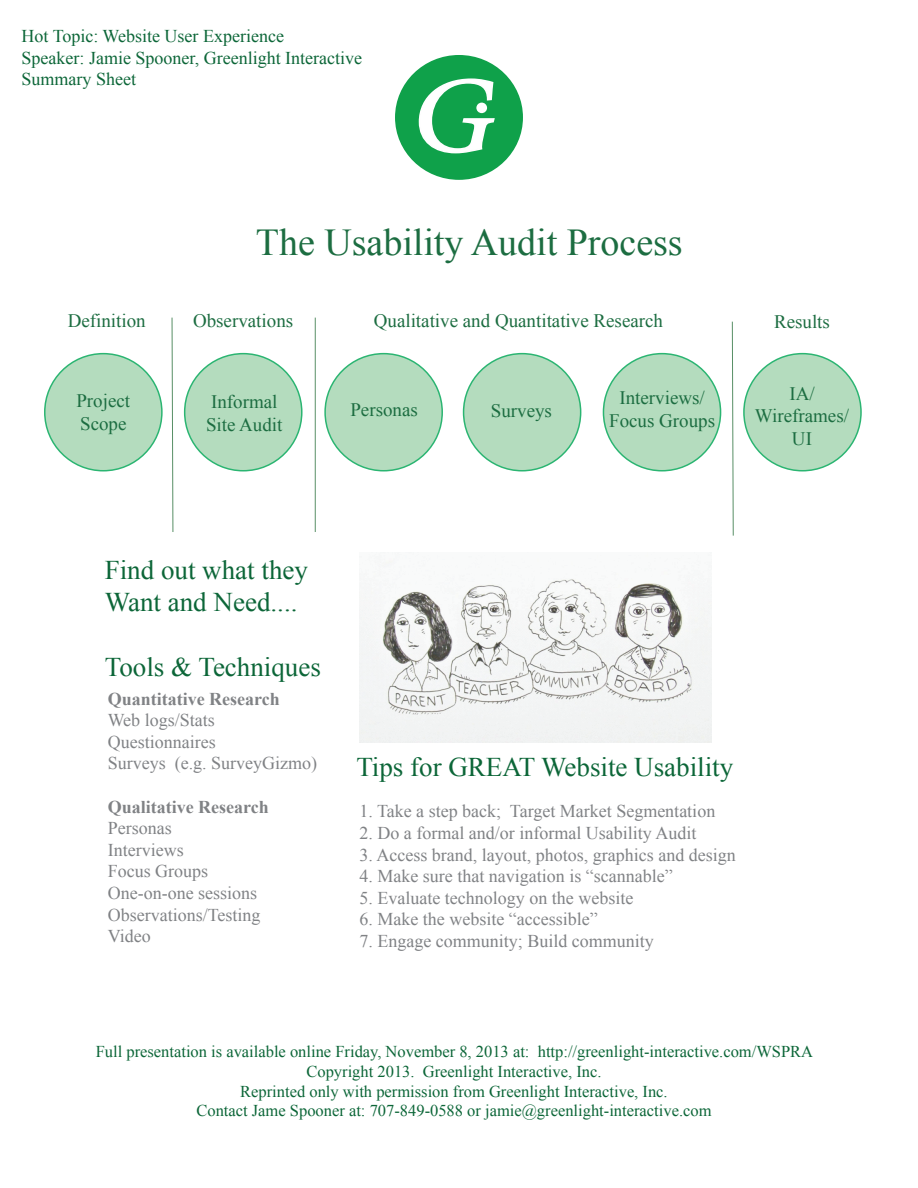
<style>
.page{position:relative;width:918px;height:1188px;background:#fff}
.page>*{position:absolute;margin:0;border:0;box-sizing:border-box;transform-origin:0 0}
.t1{font:italic 108.15px "Minion Pro";color:#fff;scale:1.13 1}
.t2{font:37.95px "Times New Roman";color:#1c6d41}
.t3{font:27px/32.4px "Times New Roman";color:#0c6638}
.t4{font:18.9px/22.8px "Times New Roman";color:#1c6d41}
.t5{font:18px/21.6px "Times New Roman";color:#808285}
.t6{font:18px/21.6px "Times New Roman";color:#0c6638}
.t7{font:700 18px "Times New Roman";color:#808285}
.t8{font:16.5px/19.8px "Times New Roman";color:#0c6638;text-align:center}
</style>
<div class="page">
<div style="left:395px;top:55px;width:128px;height:125px;background:#0fa14a;border-radius:50%"></div>
<svg style="left:418px;top:78px;width:77px;height:76px"></svg>
<div style="left:476px;top:103px;width:11px;height:10px;background:#fff;border-radius:50%"></div>
<div style="left:45px;top:354px;width:117px;height:117px;background:#b4dcbe;border-radius:50%"></div>
<div style="left:44px;top:353px;width:119px;height:119px;border:2px solid #2bb572;border-radius:50%"></div>
<div style="left:185px;top:354px;width:117px;height:117px;background:#b4dcbe;border-radius:50%"></div>
<div style="left:184px;top:353px;width:119px;height:119px;border:2px solid #2bb572;border-radius:50%"></div>
<div style="left:325px;top:354px;width:117px;height:117px;background:#b4dcbe;border-radius:50%"></div>
<div style="left:324px;top:353px;width:119px;height:119px;border:2px solid #2bb572;border-radius:50%"></div>
<div style="left:464px;top:354px;width:117px;height:117px;background:#b4dcbe;border-radius:50%"></div>
<div style="left:463px;top:353px;width:118px;height:119px;border:2px solid #2bb572;border-radius:50%"></div>
<div style="left:603px;top:354px;width:118px;height:117px;background:#b4dcbe;border-radius:50%"></div>
<div style="left:603px;top:353px;width:118px;height:119px;border:2px solid #2bb572;border-radius:50%"></div>
<div style="left:744px;top:354px;width:117px;height:117px;background:#b4dcbe;border-radius:50%"></div>
<div style="left:743px;top:353px;width:119px;height:119px;border:2px solid #2bb572;border-radius:50%"></div>
<svg style="left:172px;top:318px;width:1px;height:214px"></svg>
<svg style="left:732px;top:322px;width:1px;height:214px"></svg>
<img style="left:359px;top:561px;width:352px;height:181px">
<p class="t6" style="left:22px;top:25px;width:342px">Hot Topic: Website User Experience<br>Speaker: Jamie Spooner, Greenlight Interactive<br>Summary Sheet</p>
<h1 class="t1" style="left:411px;top:43px;width:75px">G</h1>
<h2 class="t2" style="left:256px;top:217px;width:428px">The Usability Audit Process</h2>
<p class="t4" style="left:68px;top:309px;width:79px">Definition</p>
<p class="t4" style="left:193px;top:309px;width:102px">Observations</p>
<p class="t4" style="left:374px;top:309px;width:291px">Qualitative and Quantitative Research</p>
<p class="t4" style="left:774px;top:310px;width:57px">Results</p>
<p class="t4" style="left:76px;top:389px;width:55px">Project<br>Scope</p>
<p class="t4" style="left:206px;top:390px;width:78px">Informal<br>Site Audit</p>
<p class="t4" style="left:350px;top:398px;width:69px">Personas</p>
<p class="t4" style="left:491px;top:399px;width:63px">Surveys</p>
<h3 class="t3" style="left:105px;top:553px;width:205px">Find out what they<br>Want and Need....</h3>
<h3 class="t3" style="left:105px;top:650px;width:218px">Tools &amp; Techniques</h3>
<p class="t4" style="left:609px;top:386px;width:107px;text-align:center">Interviews/<br>Focus Groups</p>
<p class="t4" style="left:755px;top:382px;width:96px;text-align:center">IA/<br>Wireframes/<br>UI</p>
<p class="t7" style="left:108px;top:686px;width:174px">Quantitative Research</p>
<p class="t5" style="left:108px;top:709px;width:211px">Web logs/Stats<br>Questionnaires<br>Surveys (e.g. SurveyGizmo)</p>
<p class="t7" style="left:108px;top:794px;width:163px">Qualitative Research</p>
<p class="t5" style="left:108px;top:817px;width:154px">Personas<br>Interviews<br>Focus Groups<br>One-on-one sessions<br>Observations/Testing<br>Video</p>
<h3 class="t3" style="left:356px;top:751px;width:378px">Tips for GREAT Website Usability</h3>
<p class="t5" style="left:359px;top:800px;width:357px">1. Take a step back; Target Market Segmentation</p>
<p class="t5" style="left:359px;top:822px;width:338px">2. Do a formal and/or informal Usability Audit</p>
<p class="t5" style="left:359px;top:844px;width:378px">3. Access brand, layout, photos, graphics and design</p>
<p class="t5" style="left:359px;top:865px;width:315px">4. Make sure that navigation is “scannable”</p>
<p class="t5" style="left:359px;top:887px;width:275px">5. Evaluate technology on the website</p>
<p class="t5" style="left:359px;top:908px;width:240px">6. Make the website “accessible”</p>
<p class="t5" style="left:359px;top:930px;width:296px">7. Engage community; Build community</p>
<p class="t8" style="left:96px;top:1041px;width:719px">Full presentation is available online Friday, November 8, 2013 at: http://greenlight-interactive.com/WSPRA Copyright 2013. Greenlight Interactive, Inc.<br>Reprinted only with permission from Greenlight Interactive, Inc.<br>Contact Jame Spooner at: 707-849-0588 or jamie@greenlight-interactive.com</p>
</div>
